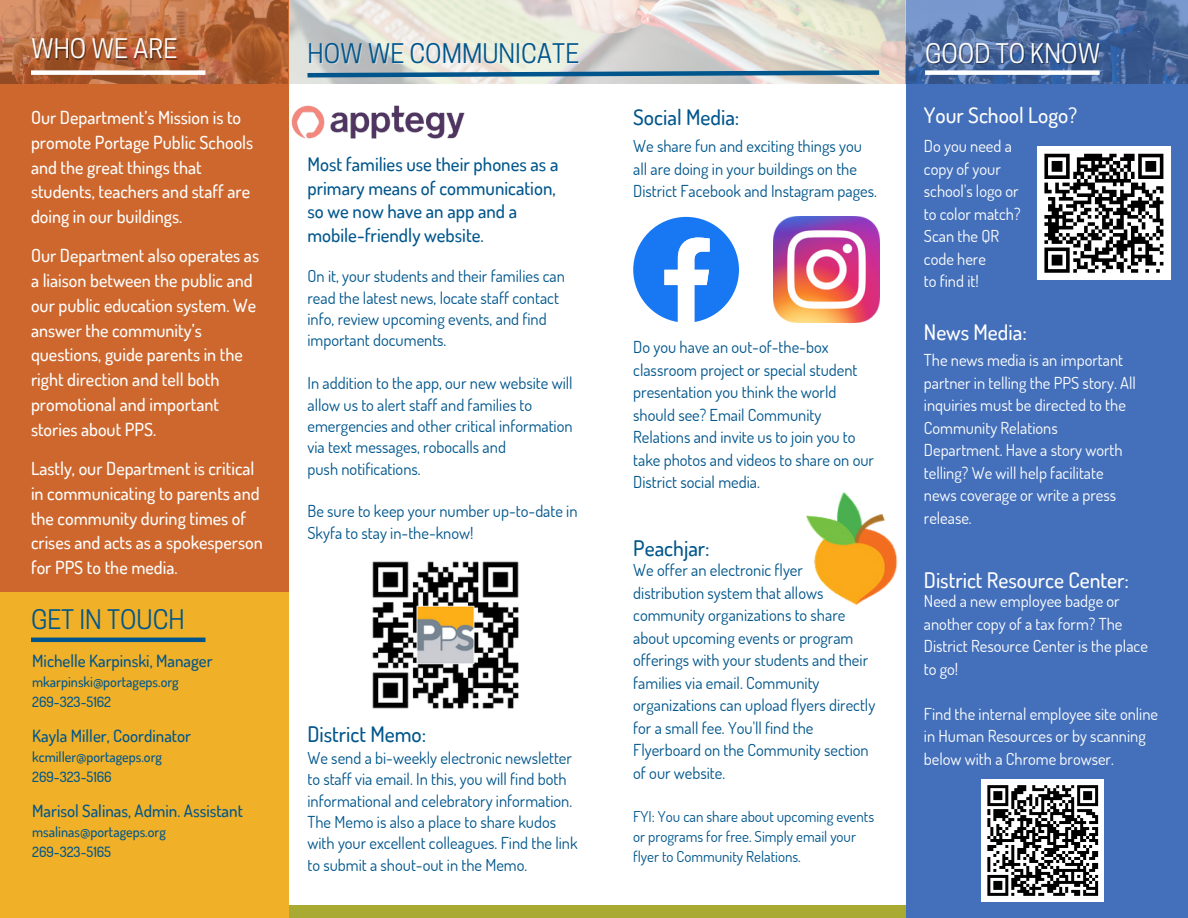
<style>
.page{position:relative;width:1188px;height:918px;background:#fff}
.page>*{position:absolute;margin:0;border:0;box-sizing:border-box;transform-origin:0 0}
.t1{font:25.35px "Cooper Hewitt";color:#00568c}
.t2{font:25.35px "Cooper Hewitt";color:#fff}
.t3{font:500 21.45px "Dosis";color:#fff}
.t4{font:500 21.45px "Dosis";color:#00568c}
.t5{font:500 18.75px/23.7px "Dosis";color:#00568c}
.t6{font:500 18px/24.8px "Dosis";color:#fff}
.t7{font:500 16.95px "Dosis";color:#00568c}
.t8{font:16.5px/22.5px "Dosis";color:#00568c}
.t9{font:16.5px/22.5px "Dosis";color:#fff}
.t10{font:15px/20.2px "Dosis";color:#00568c}
.t11{font:500 14.1px/19.2px "Dosis";color:#00568c}
</style>
<div class="page">
<img style="left:288px;top:0;width:618px;height:84px">
<div style="left:0;top:0;width:288px;height:607px;background:#cd672d"></div>
<div style="left:0;top:905px;width:915px;height:13px;background:#a8aa31"></div>
<div style="left:906px;top:0;width:282px;height:918px;background:#4470bb"></div>
<img style="left:906px;top:0;width:282px;height:84px">
<img style="left:0;top:0;width:288px;height:84px">
<div style="left:31px;top:70px;width:174px;height:5px;background:#fff"></div>
<svg style="left:303px;top:68px;width:581px;height:12px;background:#87a5b6"></svg>
<svg style="left:633px;top:217px;width:106px;height:105px"></svg>
<img style="left:774px;top:217px;width:105px;height:106px">
<img style="left:288px;top:102px;width:177px;height:42px">
<div style="left:925px;top:70px;width:175px;height:5px;background:#fff"></div>
<img style="left:806px;top:492px;width:92px;height:114px">
<img style="left:372px;top:561px;width:147px;height:148px">
<div style="left:981px;top:779px;width:123px;height:123px;background:#fff"></div>
<svg style="left:987px;top:785px;width:112px;height:111px"></svg>
<div style="left:0;top:593px;width:288px;height:325px;background:#f0b027"></div>
<hr style="left:31px;top:638px;width:174px;height:4px;background:#00568c">
<div style="left:1037px;top:147px;width:134px;height:133px;background:#fff"></div>
<svg style="left:1044px;top:153px;width:120px;height:120px"></svg>
<h2 class="t2" style="left:31px;top:39px;width:148px">WHO WE ARE</h2>
<h4 class="t6" style="left:31px;top:105px;width:224px">Our Department’s Mission is to promote Portage Public Schools and the great things that students, teachers and staff are doing in our buildings.</h4>
<h2 class="t6" style="left:31px;top:243px;width:230px">Our Department also operates as a liaison between the public and our public education system. We answer the community’s questions, guide parents in the right direction and tell both promotional and important stories about PPS.</h2>
<h4 class="t6" style="left:31px;top:456px;width:233px">Lastly, our Department is critical in communicating to parents and the community during times of crises and acts as a spokesperson for PPS to the media.</h4>
<h4 class="t1" style="left:31px;top:610px;width:155px">GET IN TOUCH</h4>
<p class="t7" style="left:32px;top:650px;width:182px">Michelle Karpinski, Manager</p>
<h2 class="t11" style="left:32px;top:672px;width:148px">mkarpinski@portageps.org</h2>
<h4 class="t11" style="left:32px;top:691px;width:81px">269-323-5162</h4>
<h4 class="t7" style="left:32px;top:725px;width:160px">Kayla Miller, Coordinator</h4>
<h1 class="t11" style="left:32px;top:747px;width:131px">kcmiller@portageps.org</h1>
<p class="t11" style="left:32px;top:766px;width:81px">269-323-5166</p>
<p class="t7" style="left:32px;top:800px;width:212px">Marisol Salinas, Admin. Assistant</p>
<p class="t11" style="left:32px;top:822px;width:135px">msalinas@portageps.org<br>269-323-5165</p>
<h4 class="t1" style="left:307px;top:44px;width:273px">HOW WE COMMUNICATE</h4>
<h3 class="t5" style="left:307px;top:152px;width:252px">Most families use their phones as a primary means of communication, so we now have an app and a mobile-friendly website.</h3>
<p class="t8" style="left:307px;top:265px;width:259px;line-height:21.3px">On it, your students and their families can read the latest news, locate staff contact info, review upcoming events, and find important documents.</p>
<h1 class="t8" style="left:307px;top:372px;width:267px;line-height:21.3px">In addition to the app, our new website will allow us to alert staff and families to emergencies and other critical information via text messages, robocalls and<br>push notifications.</h1>
<p class="t8" style="left:307px;top:500px;width:272px;line-height:21.3px">Be sure to keep your number up-to-date in<br>Skyfa to stay in-the-know!</p>
<p class="t4" style="left:307px;top:720px;width:120px">District Memo:</p>
<h1 class="t8" style="left:307px;top:747px;width:272px;line-height:21.3px">We send a bi-weekly electronic newsletter to staff via email. In this, you will find both informational and celebratory information.<br>The Memo is also a place to share kudos with your excellent colleagues. Find the link to submit a shout-out in the Memo.</h1>
<p class="t4" style="left:633px;top:103px;width:108px">Social Media:</p>
<h4 class="t8" style="left:633px;top:134px;width:245px">We share fun and exciting things you all are doing in your buildings on the<br>District Facebook and Instagram pages.</h4>
<p class="t8" style="left:633px;top:336px;width:242px">Do you have an out-of-the-box classroom project or special student presentation you think the world should see? Email Community<br>Relations and invite us to join you to take photos and videos to share on our<br>District social media.</p>
<h4 class="t4" style="left:633px;top:534px;width:78px">Peachjar:</h4>
<p class="t8" style="left:633px;top:559px;width:244px">We offer an electronic flyer distribution system that allows community organizations to share about upcoming events or program offerings with your students and their families via email. Community organizations can upload flyers directly for a small fee. You'll find the<br>Flyerboard on the Community section of our website.</p>
<p class="t10" style="left:633px;top:806px;width:242px">FYI: You can share about upcoming events or programs for free. Simply email your flyer to Community Relations.</p>
<h3 class="t2" style="left:925px;top:44px;width:177px">GOOD TO KNOW</h3>
<h4 class="t3" style="left:924px;top:101px;width:155px">Your School Logo?</h4>
<p class="t9" style="left:924px;top:134px;width:98px">Do you need a copy of your school's logo or to color match?<br>Scan the QR code here<br>to find it!</p>
<h4 class="t3" style="left:924px;top:318px;width:104px">News Media:</h4>
<h2 class="t9" style="left:924px;top:349px;width:213px">The news media is an important partner in telling the PPS story. All inquiries must be directed to the<br>Community Relations<br>Department. Have a story worth telling? We will help facilitate news coverage or write a press release.</h2>
<h4 class="t3" style="left:924px;top:566px;width:207px">District Resource Center:</h4>
<h3 class="t9" style="left:924px;top:590px;width:226px">Need a new employee badge or another copy of a tax form? The<br>District Resource Center is the place to go!</h3>
<h4 class="t9" style="left:924px;top:702px;width:236px">Find the internal employee site online in Human Resources or by scanning below with a Chrome browser.</h4>
</div>
